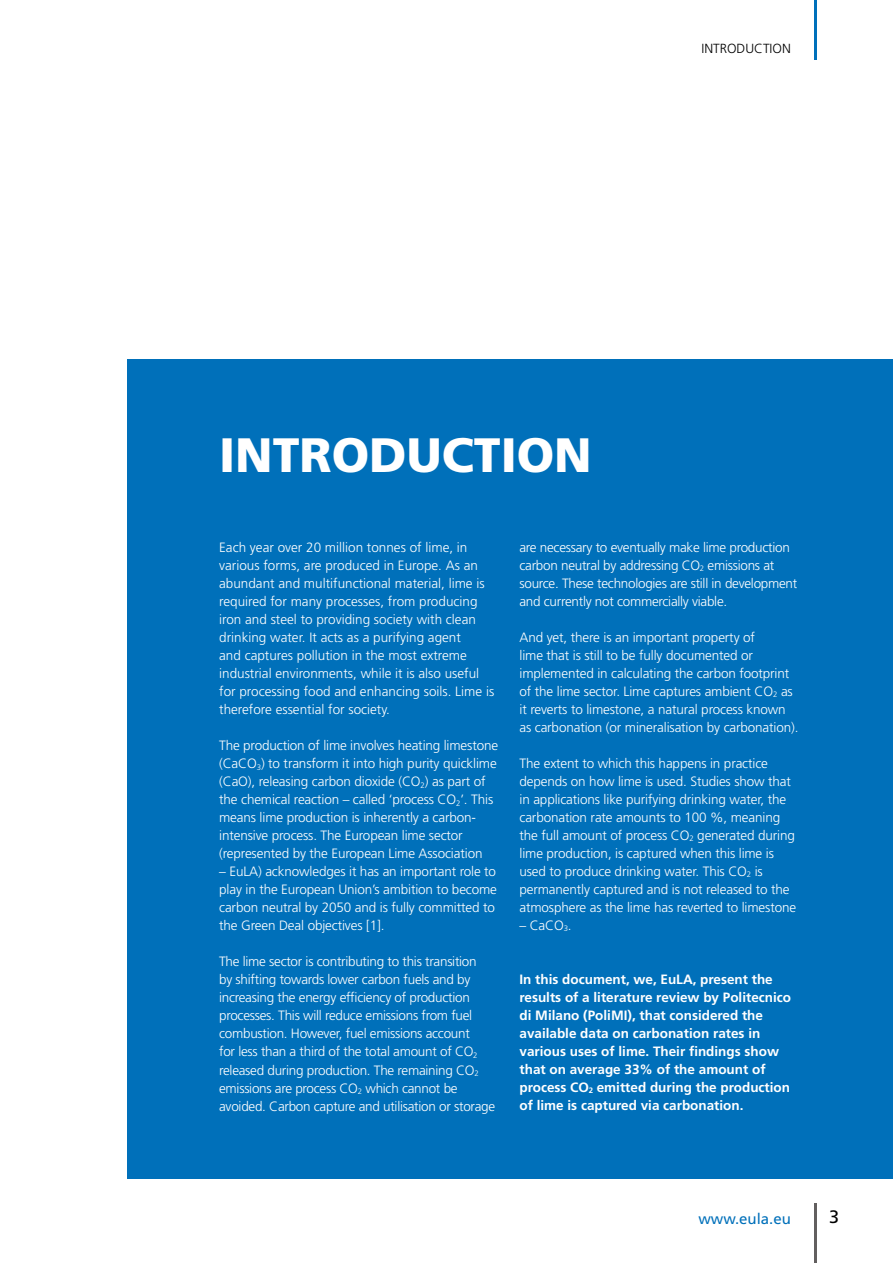
<style>
.page{position:relative;width:893px;height:1263px;background:#fff}
.page>*{position:absolute;margin:0;border:0;box-sizing:border-box;transform-origin:0 0}
.t1{font:900 48.3px "Frutiger LT Std";color:#fff}
.t2{font:18px "Frutiger";color:#000}
.t3{font:15px "Frutiger";color:#0070ba}
.t4{font:300 13.5px/18px "Frutiger LT Std";letter-spacing:-.01em;color:#fff}
.t5{font:700 13.5px/18px "Frutiger LT Std";color:#fff}
.t6{font:300 13.2px "Frutiger";color:#000}
</style>
<div class="page">
<div style="left:128px;top:360px;width:765px;height:819px;background:#0070ba"></div>
<hr style="left:814px;top:1203px;width:2px;height:60px;background:#625f5f">
<hr style="left:814px;top:0;width:2px;height:60px;background:#0070ba">
<p class="t6" style="left:701px;top:41px;width:91px">INTRODUCTION</p>
<h1 class="t1" style="left:219px;top:426px;width:374px">INTRODUCTION</h1>
<p class="t4" style="left:219px;top:539px;width:277px">Each year over 20 million tonnes of lime, in various forms, are produced in Europe. As an abundant and multifunctional material, lime is required for many processes, from producing iron and steel to providing society with clean drinking water. It acts as a purifying agent<br>and captures pollution in the most extreme industrial environments, while it is also useful for processing food and enhancing soils. Lime is therefore essential for society.</p>
<p class="t4" style="left:219px;top:737px;width:281px">The production of lime involves heating limestone (CaCO<sub>3</sub>) to transform it into high purity quicklime (CaO), releasing carbon dioxide (CO<sub>2</sub>) as part of the chemical reaction – called ‘process CO<sub>2</sub>’. This means lime production is inherently a carbon&shy;intensive process. The European lime sector (represented by the European Lime Association</p>
<p class="t4" style="left:219px;top:863px;width:279px">– EuLA) acknowledges it has an important role to play in the European Union’s ambition to become carbon neutral by 2050 and is fully committed to the Green Deal objectives [1].</p>
<p class="t4" style="left:219px;top:953px;width:278px">The lime sector is contributing to this transition<br>by shifting towards lower carbon fuels and by increasing the energy efficiency of production processes. This will reduce emissions from fuel combustion. However, fuel emissions account<br>for less than a third of the total amount of CO<sub>2 </sub>released during production. The remaining CO<sub>2 </sub>emissions are process CO<sub>2</sub> which cannot be avoided. Carbon capture and utilisation or storage</p>
<p class="t4" style="left:519px;top:538px;width:279px">are necessary to eventually make lime production carbon neutral by addressing CO<sub>2</sub> emissions at source. These technologies are still in development and currently not commercially viable.</p>
<p class="t4" style="left:519px;top:628px;width:281px">And yet, there is an important property of<br>lime that is still to be fully documented or implemented in calculating the carbon footprint of the lime sector. Lime captures ambient CO<sub>2</sub> as it reverts to limestone, a natural process known as carbonation (or mineralisation by carbonation).</p>
<p class="t4" style="left:519px;top:754px;width:278px">The extent to which this happens in practice depends on how lime is used. Studies show that in applications like purifying drinking water, the carbonation rate amounts to 100 %, meaning the full amount of process CO<sub>2</sub> generated during lime production, is captured when this lime is used to produce drinking water. This CO<sub>2</sub> is permanently captured and is not released to the atmosphere as the lime has reverted to limestone</p>
<p class="t4" style="left:519px;top:916px;width:54px">– CaCO<sub>3</sub>.</p>
<p class="t5" style="left:519px;top:970px;width:273px">In this document, we, EuLA, present the results of a literature review by Politecnico di Milano (PoliMI), that considered the available data on carbonation rates in various uses of lime. Their findings show that on average 33% of the amount of process CO<sub>2</sub> emitted during the production of lime is captured via carbonation.</p>
<p class="t3" style="left:698px;top:1209px;width:94px">www.eula.eu</p>
<h2 class="t2" style="left:829px;top:1206px;width:12px">3</h2>
</div>
